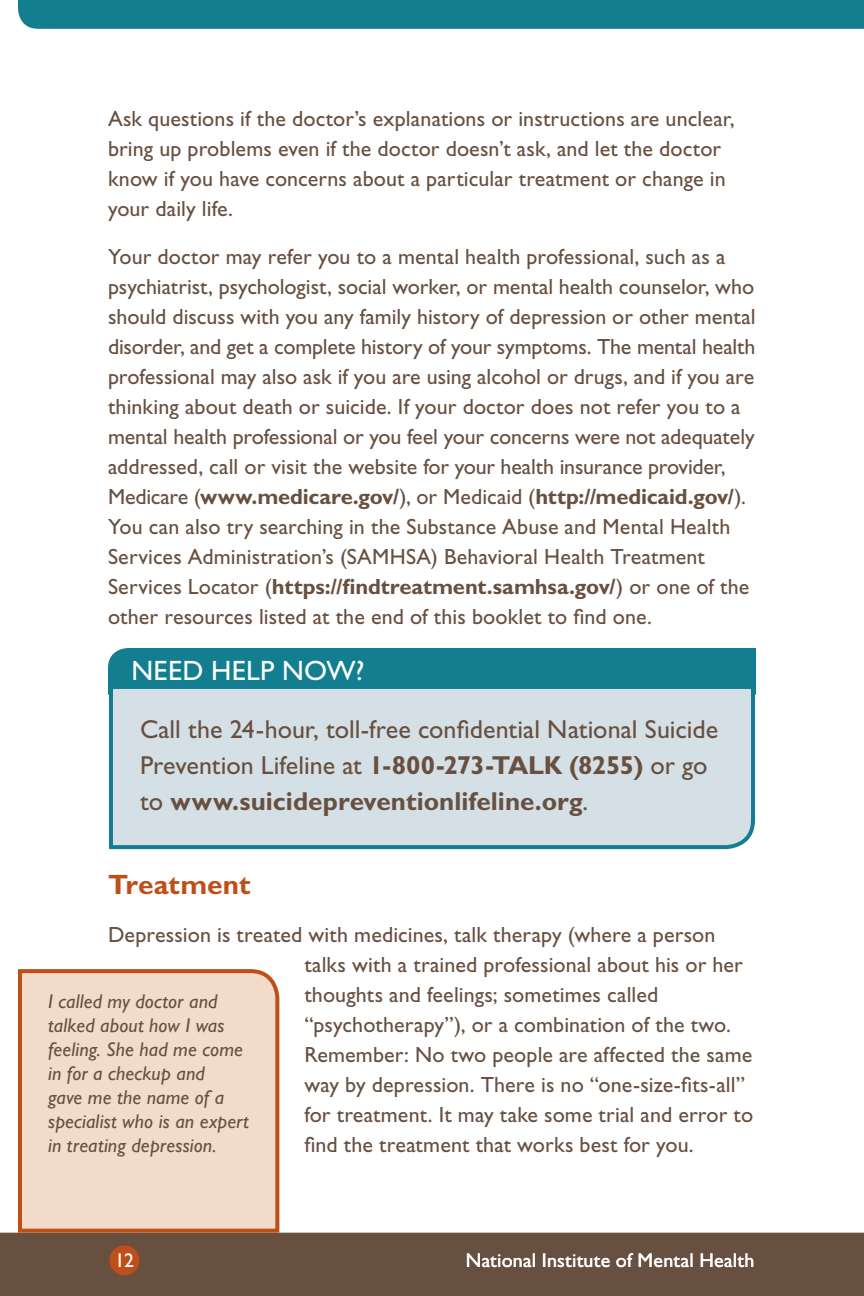
<style>
.page{position:relative;width:864px;height:1296px;background:#fff}
.page>*{position:absolute;margin:0;border:0;box-sizing:border-box;transform-origin:0 0}
.t1{font:28px "Gill Sans Std";letter-spacing:.01em;color:#fff}
.t2{font:700 28px "Gill Sans Std";color:#be4f18}
.t3{font:26px/36px "Gill Sans Std";color:#685041}
.t4{font:22px/30px "Gill Sans Std";letter-spacing:.005em;color:#685041}
.t5{font:italic 20px/24px "Gill Sans Std";letter-spacing:.01em;color:#685041}
.t6{font:20px "Gill Sans Std";letter-spacing:.01em;color:#fff}
.s1{font-weight:700}
</style>
<div class="page">
<div style="left:18px;top:0;width:846px;height:29px;background:#137e90"></div>
<div style="left:0;top:1233px;width:864px;height:63px;background:#685041"></div>
<div style="left:109px;top:1245px;width:30px;height:30px;background:#be4f18;border-radius:50%"></div>
<div style="left:108px;top:648px;width:648px;height:35px;background:#137e90"></div>
<svg style="left:108px;top:683px;width:648px;height:167px;background:#cadbe1"></svg>
<svg style="left:16px;top:969px;width:265px;height:266px;background:#efd2bf"></svg>
<p class="t4" style="left:108px;top:104px;width:628px">Ask questions if the doctor’s explanations or instructions are unclear, bring up problems even if the doctor doesn’t ask, and let the doctor know if you have concerns about a particular treatment or change in your daily life.</p>
<p class="t4" style="left:108px;top:242px;width:649px">Your doctor may refer you to a mental health professional, such as a psychiatrist, psychologist, social worker, or mental health counselor, who should discuss with you any family history of depression or other mental disorder, and get a complete history of your symptoms. The mental health professional may also ask if you are using alcohol or drugs, and if you are thinking about death or suicide. If your doctor does not refer you to a mental health professional or you feel your concerns were not adequately addressed, call or visit the website for your health insurance provider, Medicare (<span class="s1">www.medicare.gov/</span>), or Medicaid (<span class="s1">http://medicaid.gov/</span>).<br>You can also try searching in the Substance Abuse and Mental Health Services Administration’s (SAMHSA) Behavioral Health Treatment Services Locator (<span class="s1">https://findtreatment.samhsa.gov/</span>) or one of the other resources listed at the end of this booklet to find one.</p>
<h3 class="t1" style="left:131px;top:655px;width:235px">NEED HELP NOW?</h3>
<p class="t3" style="left:140px;top:711px;width:580px">Call the 24-hour, toll-free confidential National Suicide<br>Prevention Lifeline at <span class="s1">1-800-273-TALK (8255)</span> or go to <span class="s1">www.suicidepreventionlifeline.org</span>.</p>
<h3 class="t2" style="left:108px;top:868px;width:144px">Treatment</h3>
<p class="t4" style="left:304px;top:920px;width:450px;text-indent:-196px">Depression is treated with medicines, talk therapy (where a person talks with a trained professional about his or her thoughts and feelings; sometimes called “psychotherapy”), or a combination of the two.<br>Remember: No two people are affected the same way by depression. There is no “one-size-fits-all” for treatment. It may take some trial and error to find the treatment that works best for you.</p>
<p class="t5" style="left:48px;top:989px;width:202px">I called my doctor and talked about how I was feeling. She had me come in for a checkup and<br>gave me the name of a specialist who is an expert in treating depression.</p>
<p class="t6" style="left:115px;top:1249px;width:21px">12</p>
<p class="t6" style="left:466px;top:1249px;width:290px">National Institute of Mental Health</p>
</div>
